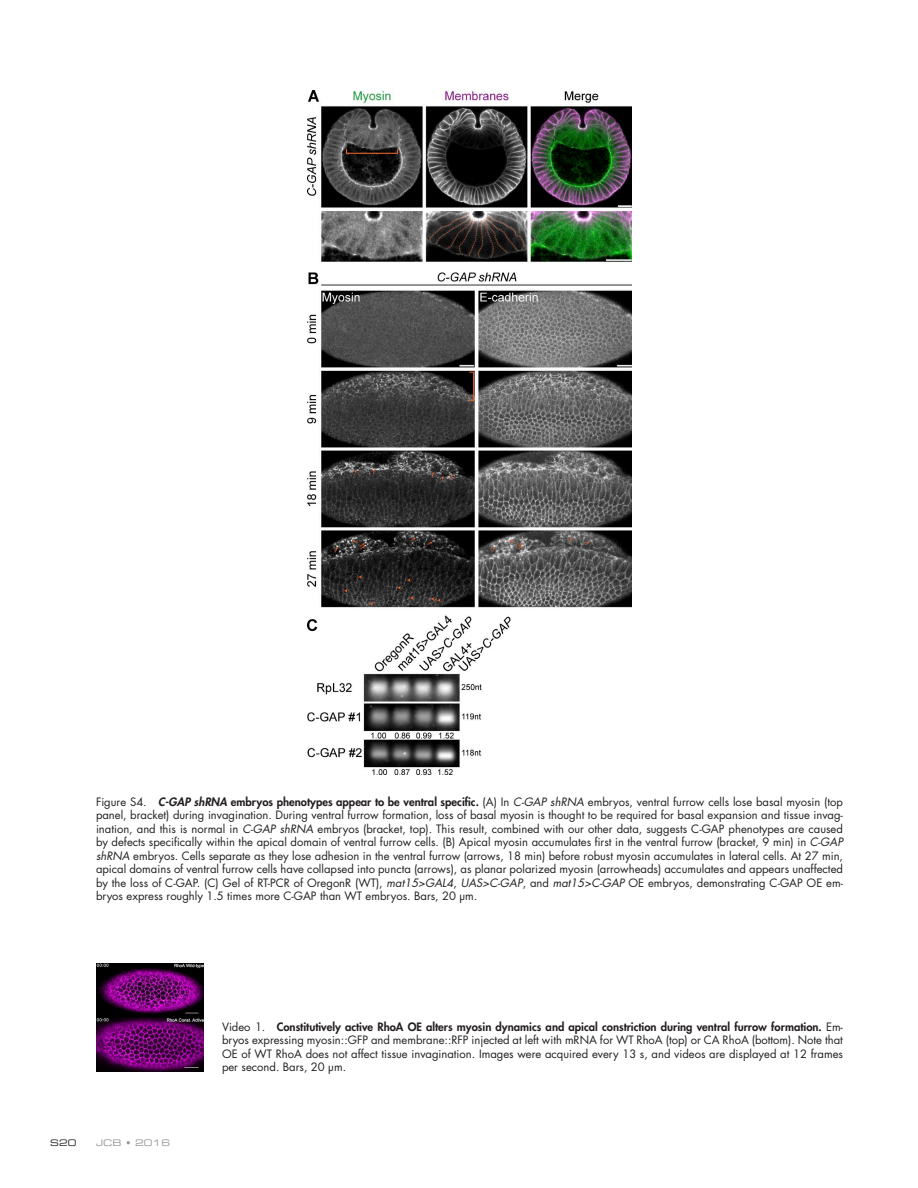
<style>
.page{position:relative;width:918px;height:1188px;background:#fff}
.page>*{position:absolute;margin:0;border:0;box-sizing:border-box;transform-origin:0 0}
.t1{font:11.25px/13.5px "Futura Std";color:#231f20;text-align:justify}
.t2{font:9px "Eurostile LT Std Ex 2";letter-spacing:.01em;color:#949698}
.t3{font:9px "Eurostile LT Std Ex 2";color:#231f20}
.s1{font-weight:800;font-style:italic}
.s2{font-weight:800}
.s3{font-style:italic}
</style>
<div class="page">
<img style="left:308px;top:90px;width:324px;height:684px">
<img style="left:96px;top:963px;width:108px;height:108px">
<p class="t1" style="left:96px;top:795px;width:749px">Figure S4. <span class="s1">C-GAP shRNA</span> <span class="s2">embryos phenotypes appear to be ventral specific.</span> (A) In <span class="s3">C-GAP shRNA</span> embryos, ventral furrow cells lose basal myosin (top panel, bracket) during invagination. During ventral furrow formation, loss of basal myosin is thought to be required for basal expansion and tissue invag&shy;ination, and this is normal in <span class="s3">C-GAP shRNA</span> embryos (bracket, top). This result, combined with our other data, suggests C-GAP phenotypes are caused by defects specifically within the apical domain of ventral furrow cells. (B) Apical myosin accumulates first in the ventral furrow (bracket, 9 min) in <span class="s3">C-GAP shRNA</span> embryos. Cells separate as they lose adhesion in the ventral furrow (arrows, 18 min) before robust myosin accumulates in lateral cells. At 27 min, apical domains of ventral furrow cells have collapsed into puncta (arrows), as planar polarized myosin (arrowheads) accumulates and appears unaffected by the loss of C-GAP. (C) Gel of RT-PCR of OregonR (WT), <span class="s3">mat15&gt;GAL4</span>, <span class="s3">UAS&gt;C-GAP</span>, and <span class="s3">mat15&gt;C-GAP</span> OE embryos, demonstrating C-GAP OE em&shy;bryos express roughly 1.5 times more C-GAP than WT embryos. Bars, 20 µm.</p>
<p class="t3" style="left:50px;top:1136px;width:28px">S20</p>
<p class="t2" style="left:96px;top:1136px;width:76px">JCB • 2016</p>
<p class="t1" style="left:222px;top:1020px;width:623px">Video 1. <span class="s2">Constitutively active RhoA OE alters myosin dynamics and apical constriction during ventral furrow formation.</span> Em&shy;bryos expressing myosin::GFP and membrane::RFP injected at left with mRNA for WT RhoA (top) or CA RhoA (bottom). Note that OE of WT RhoA does not affect tissue invagination. Images were acquired every 13 s, and videos are displayed at 12 frames per second. Bars, 20 µm.</p>
</div>
